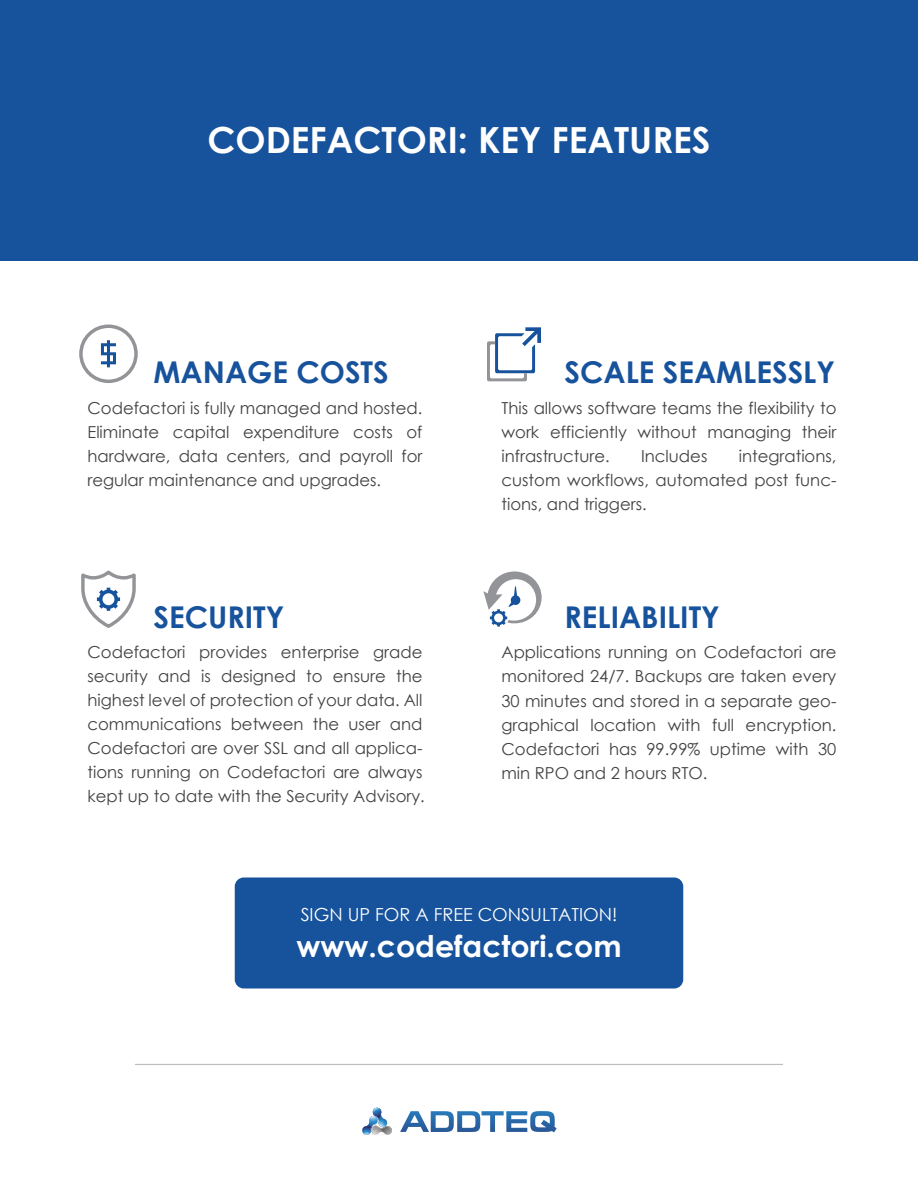
<style>
.page{position:relative;width:918px;height:1188px;background:#fff}
.page>*{position:absolute;margin:0;border:0;box-sizing:border-box;transform-origin:0 0}
.t1{font:700 36px "Century Gothic";color:#fff}
.t2{font:700 30px "Century Gothic";color:#17529c}
.t3{font:700 30px "Century Gothic";color:#fff}
.t4{font:18px "Century Gothic";color:#fff}
.t5{font:16.5px/24px "Century Gothic";color:#424143;text-align:justify}
</style>
<div class="page">
<div style="left:0;top:0;width:918px;height:260px;background:#17529c"></div>
<hr style="left:135px;top:1064px;width:648px;height:1px;background:#bcbdbf">
<svg style="left:400px;top:1111px;width:157px;height:21px"></svg>
<svg style="left:362px;top:1108px;width:30px;height:27px"></svg>
<div style="left:235px;top:878px;width:448px;height:110px;background:#17529c;border-radius:9px"></div>
<svg style="left:487px;top:327px;width:54px;height:54px"></svg>
<svg style="left:81px;top:570px;width:55px;height:58px"></svg>
<svg style="left:483px;top:571px;width:59px;height:56px"></svg>
<div style="left:79px;top:325px;width:59px;height:58px;border:3px solid #929497;border-radius:50%"></div>
<svg style="left:101px;top:340px;width:15px;height:27px"></svg>
<h1 class="t1" style="left:207px;top:113px;width:505px">CODEFACTORI: KEY FEATURES</h1>
<h2 class="t2" style="left:154px;top:349px;width:237px">MANAGE COSTS</h2>
<p class="t5" style="left:87px;top:395px;width:337px">Codefactori is fully managed and hosted.<br>Eliminate capital expenditure costs of hardware, data centers, and payroll for regular maintenance and upgrades.</p>
<h2 class="t2" style="left:565px;top:349px;width:272px">SCALE SEAMLESSLY</h2>
<p class="t5" style="left:501px;top:395px;width:337px">This allows software teams the flexibility to work efficiently without managing their infrastructure.</p>
<p class="t5" style="left:501px;top:443px;width:337px;text-indent:237px">integrations, custom workflows, automated post func&shy;tions, and triggers.</p>
<p class="t5" style="left:641px;top:443px;width:68px">Includes</p>
<h2 class="t2" style="left:154px;top:594px;width:132px">SECURITY</h2>
<h2 class="t2" style="left:565px;top:594px;width:157px">RELIABILITY</h2>
<p class="t5" style="left:88px;top:640px;width:339px;text-align:left">Codefactori provides enterprise grade security and is designed to ensure the highest level of protection of your data. All communications between the user and Codefactori are over SSL and all applica&shy;tions running on Codefactori are always kept up to date with the Security Advisory.</p>
<p class="t5" style="left:502px;top:640px;width:337px">Applications running on Codefactori are monitored 24/7. Backups are taken every 30 minutes and stored in a separate geo&shy;graphical location with full encryption.<br>Codefactori has 99.99% uptime with 30 min RPO and 2 hours RTO.</p>
<p class="t4" style="left:301px;top:902px;width:318px">SIGN UP FOR A FREE CONSULTATION!</p>
<h2 class="t3" style="left:296px;top:924px;width:327px">www.codefactori.com</h2>
</div>
